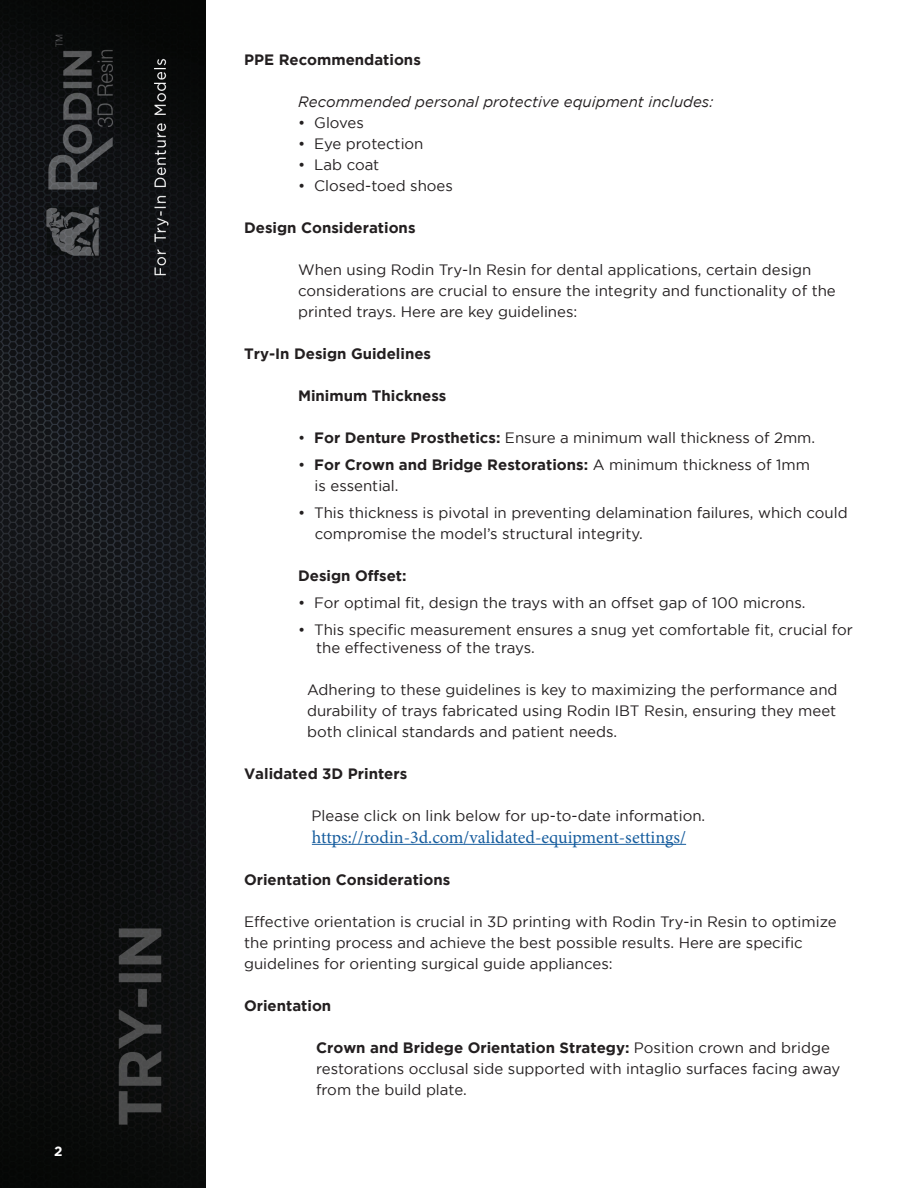
<style>
.page{position:relative;width:918px;height:1188px;background:#fff}
.page>*{position:absolute;margin:0;border:0;box-sizing:border-box;transform-origin:0 0}
.t1{font:18px "Minion Pro";color:#175d9e}
.t2{font:15px/21px "Gotham";color:#231f20}
.t3{font:700 15px "Gotham";color:#231f20}
.t4{font:italic 15px "Gotham";color:#231f20}
.t5{font:700 13.5px "Gotham";color:#fff}
.s1{font-weight:700}
</style>
<div class="page">
<img style="left:0;top:0;width:205px;height:1188px">
<hr style="left:312px;top:844px;width:374px;height:1px;background:#175d9e">
<p class="t5" style="left:54px;top:1143px;width:10px">2</p>
<p class="t3" style="left:244px;top:51px;width:178px">PPE Recommendations</p>
<p class="t4" style="left:298px;top:93px;width:417px">Recommended personal protective equipment includes:</p>
<p class="t2" style="left:298px;top:112px;width:67px">• Gloves</p>
<p class="t2" style="left:298px;top:133px;width:127px">• Eye protection</p>
<p class="t2" style="left:298px;top:154px;width:83px">• Lab coat</p>
<p class="t2" style="left:298px;top:175px;width:156px">• Closed-toed shoes</p>
<p class="t3" style="left:244px;top:219px;width:173px">Design Considerations</p>
<p class="t2" style="left:298px;top:259px;width:539px">When using Rodin Try-In Resin for dental applications, certain design considerations are crucial to ensure the integrity and functionality of the printed trays. Here are key guidelines:</p>
<p class="t3" style="left:244px;top:345px;width:189px">Try-In Design Guidelines</p>
<p class="t3" style="left:298px;top:387px;width:150px">Minimum Thickness</p>
<p class="t2" style="left:298px;top:427px;width:519px">• <span class="s1">For Denture Prosthetics:</span> Ensure a minimum wall thickness of 2mm.</p>
<p class="t2" style="left:315px;top:454px;width:497px;text-indent:-16px">• <span class="s1">For Crown and Bridge Restorations:</span> A minimum thickness of 1mm is essential.</p>
<p class="t2" style="left:315px;top:502px;width:534px;text-indent:-17px">• This thickness is pivotal in preventing delamination failures, which could compromise the model’s structural integrity.</p>
<p class="t3" style="left:298px;top:567px;width:110px">Design Offset:</p>
<p class="t2" style="left:298px;top:592px;width:509px">• For optimal fit, design the trays with an offset gap of 100 microns.</p>
<p class="t2" style="left:316px;top:620px;width:538px;line-height:18px;text-indent:-18px">• This specific measurement ensures a snug yet comfortable fit, crucial for the effectiveness of the trays.</p>
<p class="t2" style="left:307px;top:679px;width:532px;text-align:justify">Adhering to these guidelines is key to maximizing the performance and durability of trays fabricated using Rodin IBT Resin, ensuring they meet both clinical standards and patient needs.</p>
<p class="t3" style="left:244px;top:765px;width:165px">Validated 3D Printers</p>
<p class="t2" style="left:312px;top:805px;width:395px">Please click on link below for up-to-date information.</p>
<p class="t1" style="left:312px;top:825px;width:376px">https://rodin-3d.com/validated-equipment-settings/</p>
<p class="t3" style="left:244px;top:871px;width:208px">Orientation Considerations</p>
<p class="t2" style="left:244px;top:911px;width:594px">Effective orientation is crucial in 3D printing with Rodin Try-in Resin to optimize the printing process and achieve the best possible results. Here are specific guidelines for orienting surgical guide appliances:</p>
<p class="t3" style="left:244px;top:997px;width:89px">Orientation</p>
<p class="t2" style="left:316px;top:1037px;width:526px"><span class="s1">Crown and Bridege Orientation Strategy:</span> Position crown and bridge restorations occlusal side supported with intaglio surfaces facing away from the build plate.</p>
</div>
